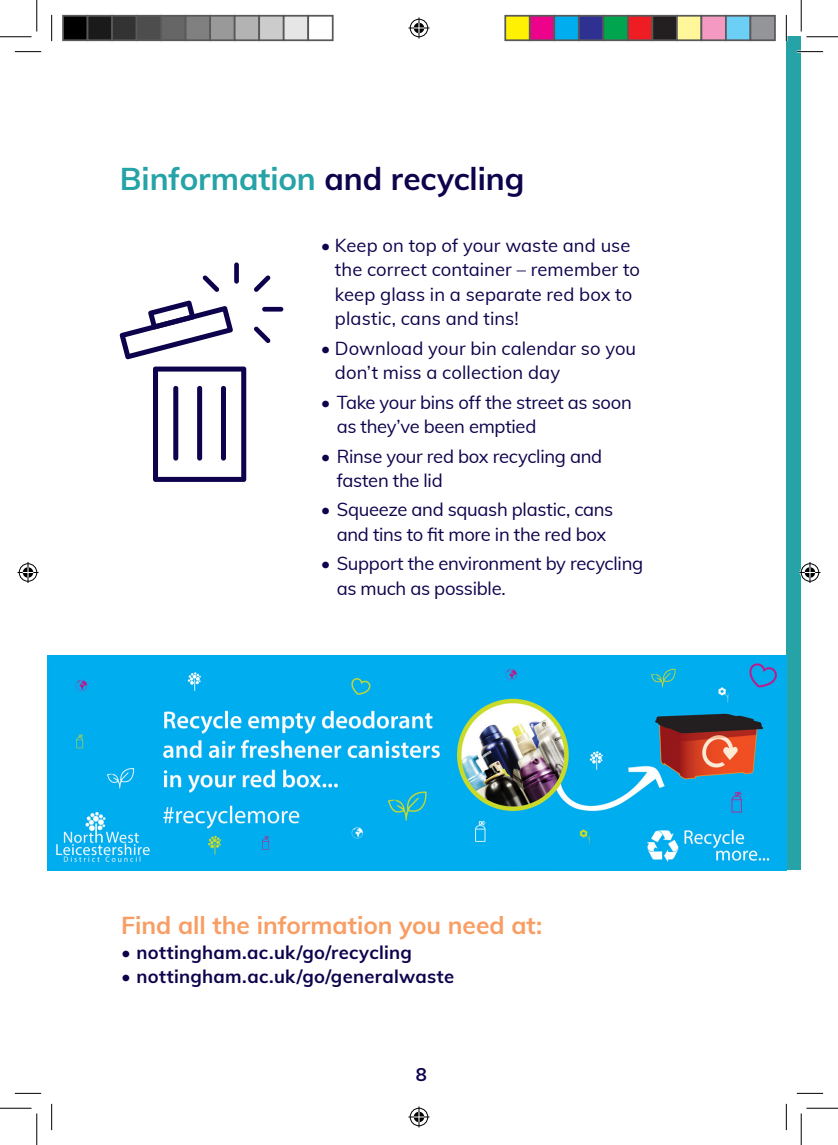
<style>
.page{position:relative;width:838px;height:1145px;background:#fff}
.page>*{position:absolute;margin:0;border:0;box-sizing:border-box;transform-origin:0 0}
.body_copy{font:700 31.5px "Muli";letter-spacing:-.005em;color:#26a3a7}
.body_copy-2{font:700 24.5px "Muli";letter-spacing:-.005em;color:#f89e64}
.body_copy-3{font:18.38px/24.5px "Muli";letter-spacing:-.01em;color:#0c034c}
.body_copy-4{font:700 18.38px "Muli";letter-spacing:.015em;color:#0c034c}
.Contents{font:700 18.38px "Muli";color:#0c034c}
.s1{color:#0c034c}
.s2{font-weight:400}
</style>
<div class="page">
<div style="left:786px;top:37px;width:15px;height:833px;background:#26a3a7"></div>
<img style="left:48px;top:655px;width:738px;height:215px">
<div style="left:234px;top:262px;width:5px;height:22px;background:#0c034c;border-radius:2px"></div>
<svg style="left:202px;top:275px;width:17px;height:17px"></svg>
<svg style="left:254px;top:326px;width:16px;height:17px"></svg>
<div style="left:262px;top:307px;width:21px;height:5px;background:#0c034c;border-radius:2px"></div>
<svg style="left:254px;top:275px;width:16px;height:17px"></svg>
<svg style="left:119px;top:301px;width:127px;height:181px"></svg>
<div style="left:173px;top:386px;width:5px;height:75px;background:#0c034c;border-radius:3px"></div>
<div style="left:197px;top:386px;width:5px;height:75px;background:#0c034c;border-radius:3px"></div>
<div style="left:221px;top:386px;width:5px;height:75px;background:#0c034c;border-radius:3px"></div>
<hr style="left:796px;top:51px;width:27px;height:2px;background:#fff">
<svg style="left:15px;top:51px;width:26px;height:1px"></svg>
<svg style="left:796px;top:51px;width:27px;height:1px"></svg>
<svg style="left:15px;top:1093px;width:26px;height:1px"></svg>
<svg style="left:796px;top:1093px;width:27px;height:1px"></svg>
<svg style="left:51px;top:15px;width:1px;height:26px"></svg>
<svg style="left:51px;top:1104px;width:1px;height:26px"></svg>
<svg style="left:786px;top:15px;width:1px;height:26px"></svg>
<svg style="left:786px;top:1104px;width:1px;height:26px"></svg>
<hr style="left:0;top:36px;width:32px;height:1px;background:#000">
<hr style="left:806px;top:36px;width:31px;height:1px;background:#000">
<hr style="left:0;top:1108px;width:32px;height:1px;background:#000">
<hr style="left:806px;top:1108px;width:31px;height:1px;background:#000">
<hr style="left:36px;top:0;width:1px;height:31px;background:#000">
<hr style="left:36px;top:1113px;width:1px;height:32px;background:#000">
<hr style="left:800px;top:0;width:1px;height:31px;background:#000">
<hr style="left:800px;top:1113px;width:1px;height:32px;background:#000">
<svg style="left:408px;top:18px;width:21px;height:21px"></svg>
<svg style="left:408px;top:1106px;width:21px;height:21px"></svg>
<svg style="left:18px;top:562px;width:21px;height:21px"></svg>
<svg style="left:799px;top:562px;width:21px;height:21px"></svg>
<div style="left:63px;top:16px;width:25px;height:24px;background:#000"></div>
<div style="left:62px;top:15px;width:26px;height:26px;border:2px solid #595959"></div>
<div style="left:88px;top:16px;width:24px;height:24px;background:#1a1a1a"></div>
<div style="left:87px;top:15px;width:26px;height:26px;border:2px solid #595959"></div>
<div style="left:112px;top:16px;width:25px;height:24px;background:#333"></div>
<div style="left:111px;top:15px;width:26px;height:26px;border:2px solid #595959"></div>
<div style="left:137px;top:16px;width:24px;height:24px;background:#4d4d4d"></div>
<div style="left:136px;top:15px;width:26px;height:26px;border:2px solid #595959"></div>
<div style="left:161px;top:16px;width:25px;height:24px;background:#666"></div>
<div style="left:160px;top:15px;width:26px;height:26px;border:2px solid #595959"></div>
<div style="left:186px;top:16px;width:24px;height:24px;background:#808080"></div>
<div style="left:185px;top:15px;width:26px;height:26px;border:2px solid #595959"></div>
<div style="left:210px;top:16px;width:25px;height:24px;background:#999"></div>
<div style="left:209px;top:15px;width:26px;height:26px;border:2px solid #595959"></div>
<div style="left:235px;top:16px;width:24px;height:24px;background:#b3b3b3"></div>
<div style="left:234px;top:15px;width:26px;height:26px;border:2px solid #595959"></div>
<div style="left:259px;top:16px;width:25px;height:24px;background:#ccc"></div>
<div style="left:258px;top:15px;width:26px;height:26px;border:2px solid #595959"></div>
<div style="left:284px;top:16px;width:24px;height:24px;background:#e6e6e6"></div>
<div style="left:283px;top:15px;width:26px;height:26px;border:2px solid #595959"></div>
<div style="left:307px;top:15px;width:26px;height:26px;border:2px solid #595959"></div>
<div style="left:505px;top:16px;width:24px;height:24px;background:#fff101"></div>
<div style="left:504px;top:15px;width:26px;height:26px;border:2px solid #595959"></div>
<div style="left:529px;top:16px;width:25px;height:24px;background:#ed028c"></div>
<div style="left:529px;top:15px;width:26px;height:26px;border:2px solid #595959"></div>
<div style="left:554px;top:16px;width:24px;height:24px;background:#00aeef"></div>
<div style="left:553px;top:15px;width:26px;height:26px;border:2px solid #595959"></div>
<div style="left:578px;top:16px;width:25px;height:24px;background:#2e3092"></div>
<div style="left:578px;top:15px;width:26px;height:26px;border:2px solid #595959"></div>
<div style="left:603px;top:16px;width:24px;height:24px;background:#00a54f"></div>
<div style="left:602px;top:15px;width:26px;height:26px;border:2px solid #595959"></div>
<div style="left:627px;top:16px;width:25px;height:24px;background:#ee1d23"></div>
<div style="left:627px;top:15px;width:26px;height:26px;border:2px solid #595959"></div>
<div style="left:652px;top:16px;width:24px;height:24px;background:#231f20"></div>
<div style="left:651px;top:15px;width:26px;height:26px;border:2px solid #595959"></div>
<div style="left:676px;top:16px;width:25px;height:24px;background:#fff79a"></div>
<div style="left:676px;top:15px;width:26px;height:26px;border:2px solid #595959"></div>
<div style="left:701px;top:16px;width:24px;height:24px;background:#f499c2"></div>
<div style="left:700px;top:15px;width:26px;height:26px;border:2px solid #595959"></div>
<div style="left:725px;top:16px;width:25px;height:24px;background:#6bcff6"></div>
<div style="left:725px;top:15px;width:26px;height:26px;border:2px solid #595959"></div>
<div style="left:750px;top:16px;width:24px;height:24px;background:#939598"></div>
<div style="left:749px;top:15px;width:26px;height:26px;border:2px solid #595959"></div>
<p class="body_copy" style="left:120px;top:156px;width:406px">Binformation <span class="s1">and recycling</span></p>
<p class="body_copy-3" style="left:335px;top:232px;width:306px;text-indent:-14px">• Keep on top of your waste and use the correct container – remember to keep glass in a separate red box to plastic, cans and tins!</p>
<p class="body_copy-3" style="left:335px;top:335px;width:303px;text-indent:-14px">• Download your bin calendar so you don’t miss a collection day</p>
<p class="body_copy-3" style="left:336px;top:389px;width:296px;text-indent:-16px">• Take your bins off the street as soon as they’ve been emptied</p>
<p class="body_copy-3" style="left:336px;top:443px;width:267px;text-indent:-16px">• Rinse your red box recycling and fasten the lid</p>
<p class="body_copy-3" style="left:321px;top:497px;width:294px;text-align:center">• Squeeze and squash plastic, cans and tins to fit more in the red box</p>
<p class="body_copy-3" style="left:336px;top:551px;width:308px;text-indent:-16px">• Support the environment by recycling as much as possible.</p>
<p class="body_copy-2" style="left:121px;top:908px;width:422px">Find all the information you need at:</p>
<p class="body_copy-4" style="left:121px;top:939px;width:292px"><span class="s2">•</span> nottingham.ac.uk/go/recycling</p>
<p class="body_copy-4" style="left:121px;top:963px;width:334px"><span class="s2">•</span> nottingham.ac.uk/go/generalwaste</p>
<p class="Contents" style="left:416px;top:1061px;width:13px">8</p>
</div>
